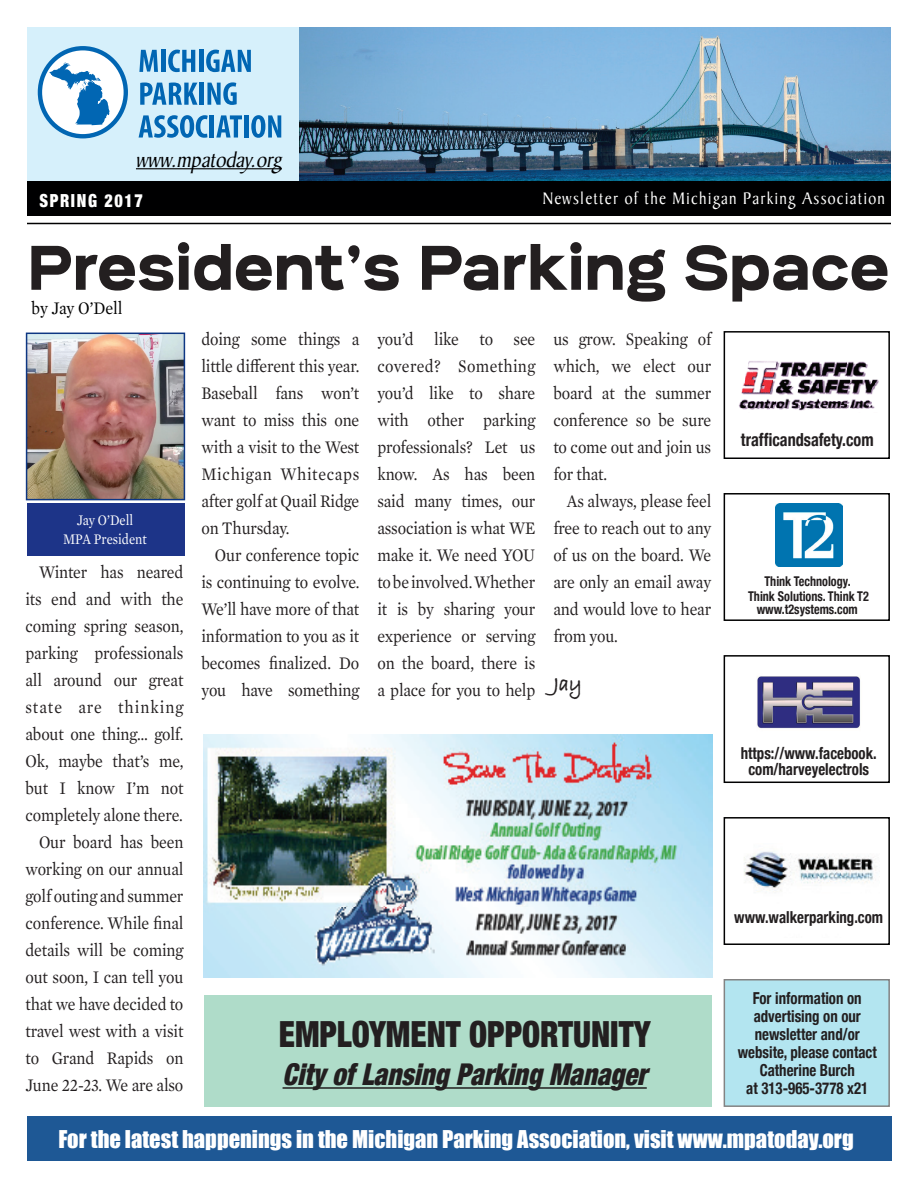
<style>
.page{position:relative;width:918px;height:1188px;background:#fff}
.page>*{position:absolute;margin:0;border:0;box-sizing:border-box;transform-origin:0 0}
.t1{font:900 62.7px "Reservation Wide";color:#231f20;scale:.88 1}
.t2{font:900 condensed 36px "Helvetica Neue";color:#231f20;scale:.9 1}
.t3{font:italic 900 condensed 30px "Helvetica Neue";color:#231f20;scale:.9 1}
.t4{font:22.5px "Impact";color:#fff}
.t5{font:italic 22.5px "Baker Signet";color:#000001;scale:.93 1}
.t6{font:700 22.5px "Bradley Hand ITCTT";color:#231f20;scale:.89 1}
.t7{font:18px/27px "Mercury Text G1";letter-spacing:-.01em;color:#231f20;text-align:justify;scale:.89 1}
.t8{font:18px "Baker Signet";letter-spacing:.075em;color:#fff;scale:.9 1}
.t9{font:700 condensed 18px "Helvetica Neue";color:#231f20;scale:.9 1}
.t10{font:18px "Mercury Text G1";letter-spacing:-.005em;color:#000001;scale:.9 1}
.t11{font:900 condensed 18px "Helvetica Neue";letter-spacing:.1em;color:#fff;scale:.9 1}
.t12{font:700 condensed 16.5px/18px "Helvetica Neue";color:#231f20;text-align:center;scale:.9 1}
.t13{font:15px/19.5px "Mercury Text G1";color:#fff;text-align:center;scale:.86 1}
.t14{font:700 condensed 13.5px/15px "Helvetica Neue";color:#231f20;text-align:center;scale:.9 1}
</style>
<div class="page">
<img style="left:299px;top:27px;width:592px;height:155px">
<div style="left:27px;top:27px;width:272px;height:156px;background:#d6f0fb"></div>
<div style="left:27px;top:182px;width:864px;height:34px;background:#000001"></div>
<hr style="left:136px;top:168px;width:146px;height:1px;background:#000001">
<svg style="left:38px;top:46px;width:90px;height:92px"></svg>
<svg style="left:139px;top:50px;width:19px;height:22px"></svg>
<hr style="left:161px;top:50px;width:4px;height:22px;background:#0166b3">
<svg style="left:168px;top:50px;width:27px;height:22px"></svg>
<hr style="left:199px;top:50px;width:4px;height:22px;background:#0166b3">
<svg style="left:206px;top:50px;width:45px;height:22px"></svg>
<svg style="left:140px;top:83px;width:58px;height:22px"></svg>
<div style="left:199px;top:83px;width:5px;height:22px;background:#0166b3"></div>
<svg style="left:207px;top:82px;width:30px;height:23px"></svg>
<svg style="left:139px;top:115px;width:69px;height:23px"></svg>
<hr style="left:210px;top:115px;width:4px;height:23px;background:#0166b3">
<svg style="left:216px;top:115px;width:26px;height:23px"></svg>
<div style="left:244px;top:115px;width:5px;height:23px;background:#0166b3"></div>
<svg style="left:251px;top:115px;width:30px;height:23px"></svg>
<hr style="left:27px;top:223px;width:864px;height:1px;background:#000001">
<div style="left:27px;top:503px;width:157px;height:53px;background:#1d3488"></div>
<img style="left:29px;top:336px;width:153px;height:161px">
<div style="left:26px;top:333px;width:159px;height:167px;border:2px solid #0e3783"></div>
<div style="left:27px;top:1117px;width:864px;height:44px;background:#1e5895"></div>
<img style="left:739px;top:361px;width:140px;height:50px">
<div style="left:724px;top:331px;width:166px;height:128px;border:2px solid #000001"></div>
<img style="left:776px;top:503px;width:67px;height:64px">
<div style="left:724px;top:493px;width:166px;height:128px;border:2px solid #000001"></div>
<img style="left:757px;top:676px;width:103px;height:53px">
<div style="left:724px;top:655px;width:166px;height:128px;border:2px solid #000001"></div>
<div style="left:724px;top:817px;width:166px;height:128px;background:#fff;border:2px solid #000001"></div>
<img style="left:744px;top:851px;width:133px;height:41px">
<div style="left:724px;top:979px;width:166px;height:128px;background:#b3e5f0"></div>
<img style="left:203px;top:734px;width:509px;height:243px">
<div style="left:204px;top:996px;width:507px;height:111px;background:#afdcc9"></div>
<hr style="left:283px;top:1087px;width:364px;height:2px;background:#231f20">
<p class="t5" style="left:136px;top:147px;width:159px">www.mpatoday.org</p>
<p class="t11" style="left:39px;top:186px;width:117px">SPRING 2017</p>
<p class="t8" style="left:543px;top:189px;width:382px">Newsletter of the Michigan Parking Association</p>
<h1 class="t1" style="left:28px;top:231px;width:981px">President’s Parking Space</h1>
<p class="t10" style="left:32px;top:295px;width:103px">by Jay O’Dell</p>
<p class="t13" style="left:63px;top:509px;width:99px">Jay O’Dell<br>MPA President</p>
<p class="t7" style="left:25px;top:558px;width:179px;text-align:right">Winter has neared its end and with the coming spring season, parking professionals all around our great state are thinking about one thing… golf.<br>Ok, maybe that’s me, but I know I’m not completely alone there.<br>Our board has been working on our annual golf outing and summer conference. While final details will be coming out soon, I can tell you that we have decided to travel west with a visit to Grand Rapids on<br>June 22-23. We are also</p>
<p class="t7" style="left:201px;top:325px;width:179px">doing some things a little different this year.<br>Baseball fans won’t want to miss this one with a visit to the West Michigan Whitecaps after golf at Quail Ridge on Thursday.</p>
<p class="t7" style="left:201px;top:541px;width:179px;text-indent:14px">Our conference topic is continuing to evolve.<br>We’ll have more of that information to you as it becomes finalized. Do you have something</p>
<p class="t7" style="left:377px;top:325px;width:179px">you’d like to see covered? Something you’d like to share with other parking professionals? Let us know. As has been said many times, our association is what WE make it. We need YOU to be involved. Whether it is by sharing your experience or serving on the board, there is a place for you to help</p>
<p class="t7" style="left:553px;top:325px;width:179px">us grow. Speaking of which, we elect our board at the summer conference so be sure to come out and join us for that.</p>
<p class="t7" style="left:553px;top:487px;width:179px;text-indent:14px">As always, please feel free to reach out to any of us on the board. We are only an email away and would love to hear from you.</p>
<p class="t6" style="left:553px;top:667px;width:34px">Jay</p>
<h2 class="t2" style="left:279px;top:1005px;width:414px">EMPLOYMENT OPPORTUNITY</h2>
<h3 class="t3" style="left:283px;top:1050px;width:417px">CityofLansingParkingManager</h3>
<p class="t9" style="left:741px;top:424px;width:149px">trafficandsafety.com</p>
<p class="t14" style="left:748px;top:573px;width:136px">Think Technology.<br>Think Solutions. Think T2</p>
<p class="t14" style="left:757px;top:601px;width:114px">www.t2systems.com</p>
<p class="t12" style="left:741px;top:743px;width:153px;line-height:16.5px">https://www.facebook. com/harveyelectrols</p>
<p class="t12" style="left:734px;top:907px;width:167px">www.walkerparking.com</p>
<p class="t12" style="left:738px;top:988px;width:156px">For information on advertising on our newsletter and/or website, please contact<br>Catherine Burch<br>at 313-965-3778 x21</p>
<p class="t4" style="left:58px;top:1122px;width:797px">For the latest happenings in the Michigan Parking Association, visit www.mpatoday.org</p>
</div>
